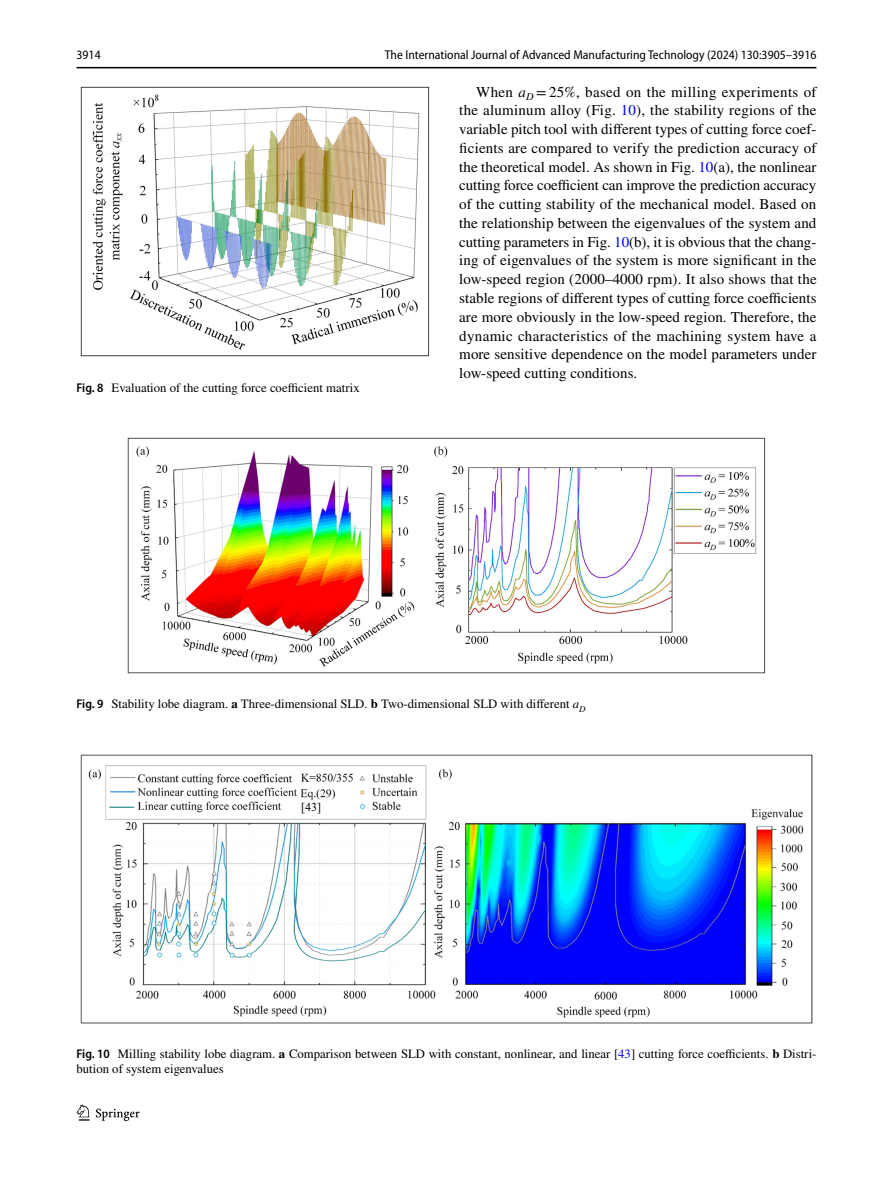
<style>
.page{position:relative;width:893px;height:1187px;background:#fff}
.page>*{position:absolute;margin:0;border:0;box-sizing:border-box;transform-origin:0 0}
.t1{font:15px/18.8px "STIX";letter-spacing:.005em;color:#000;text-align:justify}
.t2{font:12.75px/15px "STIX";color:#000}
.t3{font:semi-condensed 12.75px "Myriad Pro";color:#000}
.t4{font:12px "Times New Roman 2";color:#000}
.s1{font-style:italic}
.s2{color:#00f}
.s3{font-family:"Myriad Pro";font-weight:600;font-stretch:semi-condensed}
.s4{font-weight:700}
</style>
<div class="page">
<hr style="left:77px;top:67px;width:739px;height:1px;background:#000">
<svg style="left:77px;top:1104px;width:12px;height:16px"></svg>
<svg style="left:96px;top:1108px;width:44px;height:12px"></svg>
<div style="left:77px;top:87px;width:357px;height:269px;background:linear-gradient(to bottom,#fafafa,#fafafa)"></div>
<img style="left:81px;top:87px;width:348px;height:269px">
<img style="left:128px;top:437px;width:637px;height:236px">
<img style="left:81px;top:754px;width:731px;height:269px">
<p class="t3" style="left:77px;top:48px;width:26px">3914</p>
<p class="t3" style="left:385px;top:48px;width:433px">The International Journal of Advanced Manufacturing Technology (2024) 130:3905–3916</p>
<p class="t1" style="left:459px;top:83px;width:359px;text-indent:17px">When <span class="s1">a</span><sub>D</sub> =25%, based on the milling experiments of the aluminum alloy (Fig. <span class="s2">10</span>), the stability regions of the variable pitch tool with different types of cutting force coef&shy;ficients are compared to verify the prediction accuracy of the theoretical model. As shown in Fig. <span class="s2">10</span>(a), the nonlinear cutting force coefficient can improve the prediction accuracy of the cutting stability of the mechanical model. Based on the relationship between the eigenvalues of the system and cutting parameters in Fig. <span class="s2">10</span>(b), it is obvious that the chang&shy;ing of eigenvalues of the system is more significant in the low-speed region (2000–4000 rpm). It also shows that the stable regions of different types of cutting force coefficients are more obviously in the low-speed region. Therefore, the dynamic characteristics of the machining system have a more sensitive dependence on the model parameters under low-speed cutting conditions.</p>
<p class="t2" style="left:77px;top:380px;width:285px"><span class="s3">Fig. 8</span> Evaluation of the cutting force coefficient matrix</p>
<p class="t2" style="left:77px;top:697px;width:511px"><span class="s3">Fig. 9</span> Stability lobe diagram. <span class="s4">a</span> Three-dimensional SLD. <span class="s4">b</span> Two-dimensional SLD with different <span class="s1">a</span><sub>D</sub></p>
<p class="t4" style="left:301px;top:798px;width:22px">[43]</p>
<p class="t2" style="left:77px;top:1047px;width:741px"><span class="s3">Fig. 10</span> Milling stability lobe diagram. <span class="s4">a</span> Comparison between SLD with constant, nonlinear, and linear [<span class="s2">43</span>] cutting force coefficients. <span class="s4">b</span> Distri&shy;bution of system eigenvalues</p>
</div>
